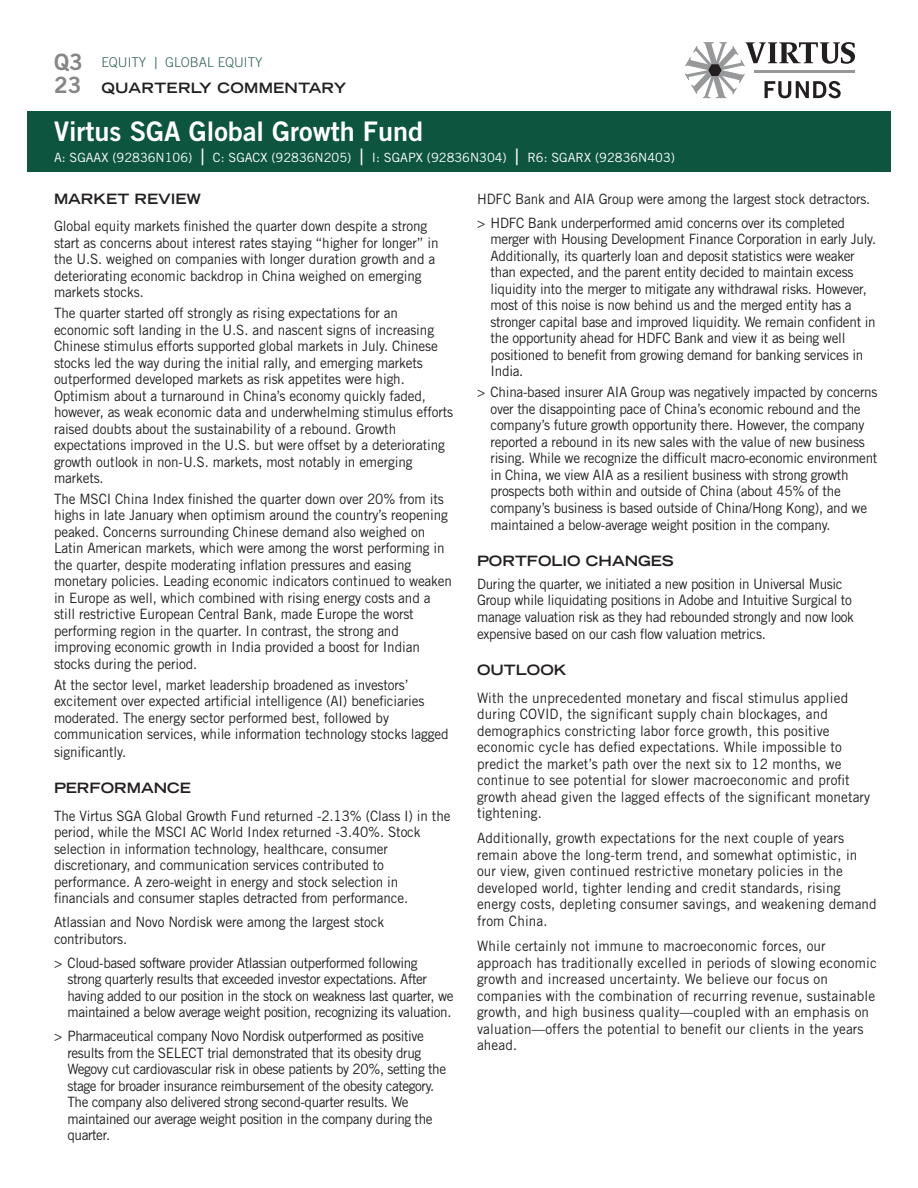
<style>
.page{position:relative;width:918px;height:1188px;background:#fff}
.page>*{position:absolute;margin:0;border:0;box-sizing:border-box;transform-origin:0 0}
.t1{font:27px "Trade Gothic LT Std Bd 2";color:#fff}
.t2{font:22.5px/22.5px "Trade Gothic LT Std Bd 2";color:#868686}
.t3{font:14.25px/16.5px "Trade Gothic LT Std";letter-spacing:-.01em;color:#231f20;scale:.95 1}
.t4{font:14.25px/16.5px "Trade Gothic LT Std";letter-spacing:.01em;color:#231f20;scale:.95 1}
.t5{font:14.25px/16.5px "Trade Gothic LT Std";letter-spacing:-.03em;color:#231f20;scale:.95 1}
.t6{font:700 expanded 14.25px "Trade Gothic LH";color:#231f20}
.t7{font:700 expanded 14.25px "Trade Gothic LH";letter-spacing:.02em;color:#231f20}
.t8{font:300 13.5px "Trade Gothic LT Std";color:#346552}
.t9{font:12.75px "Trade Gothic LT Std";color:#fff}
.s1{font-size:16.5px}
.s2{font-size:22.5px}
</style>
<div class="page">
<div style="left:27px;top:111px;width:864px;height:61px;background:#0d553f"></div>
<svg style="left:685px;top:42px;width:170px;height:56px"></svg>
<h2 class="t2" style="left:54px;top:51px;width:30px">Q3<br>23</h2>
<p class="t8" style="left:101px;top:55px;width:163px">EQUITY <span class="s1">|</span> GLOBAL EQUITY</p>
<p class="t7" style="left:101px;top:78px;width:246px">QUARTERLY COMMENTARY</p>
<h1 class="t1" style="left:54px;top:115px;width:371px">Virtus SGA Global Growth Fund</h1>
<p class="t9" style="left:54px;top:150px;width:623px">A: SGAAX (92836N106) <span class="s2">|</span> C: SGACX (92836N205) <span class="s2">|</span> I: SGAPX (92836N304) <span class="s2">|</span> R6: SGARX (92836N403)</p>
<p class="t6" style="left:54px;top:189px;width:149px">MARKET REVIEW</p>
<p class="t3" style="left:54px;top:218px;width:407px">Global equity markets finished the quarter down despite a strong start as concerns about interest rates staying “higher for longer” in the U.S. weighed on companies with longer duration growth and a deteriorating economic backdrop in China weighed on emerging markets stocks.</p>
<p class="t3" style="left:54px;top:305px;width:422px">The quarter started off strongly as rising expectations for an economic soft landing in the U.S. and nascent signs of increasing Chinese stimulus efforts supported global markets in July. Chinese stocks led the way during the initial rally, and emerging markets outperformed developed markets as risk appetites were high.<br>Optimism about a turnaround in China’s economy quickly faded, however, as weak economic data and underwhelming stimulus efforts raised doubts about the sustainability of a rebound. Growth expectations improved in the U.S. but were offset by a deteriorating growth outlook in non-U.S. markets, most notably in emerging markets.</p>
<p class="t3" style="left:54px;top:490px;width:421px">The MSCI China Index finished the quarter down over 20% from its highs in late January when optimism around the country’s reopening peaked. Concerns surrounding Chinese demand also weighed on Latin American markets, which were among the worst performing in the quarter, despite moderating inflation pressures and easing monetary policies. Leading economic indicators continued to weaken in Europe as well, which combined with rising energy costs and a still restrictive European Central Bank, made Europe the worst performing region in the quarter. In contrast, the strong and improving economic growth in India provided a boost for Indian stocks during the period.</p>
<p class="t3" style="left:54px;top:676px;width:417px">At the sector level, market leadership broadened as investors’ excitement over expected artificial intelligence (AI) beneficiaries moderated. The energy sector performed best, followed by communication services, while information technology stocks lagged significantly.</p>
<p class="t6" style="left:54px;top:779px;width:138px">PERFORMANCE</p>
<p class="t3" style="left:54px;top:807px;width:419px">The Virtus SGA Global Growth Fund returned -2.13% (Class I) in the period, while the MSCI AC World Index returned -3.40%. Stock selection in information technology, healthcare, consumer discretionary, and communication services contributed to performance. A zero-weight in energy and stock selection in financials and consumer staples detracted from performance.</p>
<p class="t3" style="left:54px;top:914px;width:349px">Atlassian and Novo Nordisk were among the largest stock contributors.</p>
<p class="t5" style="left:67px;top:954px;width:408px;text-indent:-13px">&gt; Cloud-based software provider Atlassian outperformed following strong quarterly results that exceeded investor expectations. After having added to our position in the stock on weakness last quarter, we maintained a below average weight position, recognizing its valuation.</p>
<p class="t5" style="left:67px;top:1028px;width:400px;text-indent:-13px">&gt; Pharmaceutical company Novo Nordisk outperformed as positive results from the SELECT trial demonstrated that its obesity drug Wegovy cut cardiovascular risk in obese patients by 20%, setting the stage for broader insurance reimbursement of the obesity category.<br>The company also delivered strong second-quarter results. We maintained our average weight position in the company during the quarter.</p>
<p class="t3" style="left:477px;top:186px;width:416px;line-height:24px">HDFC Bank and AIA Group were among the largest stock detractors. &gt; HDFC Bank underperformed amid concerns over its completed</p>
<p class="t3" style="left:491px;top:231px;width:407px">merger with Housing Development Finance Corporation in early July.<br>Additionally, its quarterly loan and deposit statistics were weaker than expected, and the parent entity decided to maintain excess liquidity into the merger to mitigate any withdrawal risks. However, most of this noise is now behind us and the merged entity has a stronger capital base and improved liquidity. We remain confident in the opportunity ahead for HDFC Bank and view it as being well positioned to benefit from growing demand for banking services in India.</p>
<p class="t3" style="left:491px;top:383px;width:409px;text-indent:-13px">&gt; China-based insurer AIA Group was negatively impacted by concerns over the disappointing pace of China’s economic rebound and the company’s future growth opportunity there. However, the company reported a rebound in its new sales with the value of new business rising. While we recognize the difficult macro-economic environment in China, we view AIA as a resilient business with strong growth prospects both within and outside of China (about 45% of the company’s business is based outside of China/Hong Kong), and we maintained a below-average weight position in the company.</p>
<p class="t6" style="left:477px;top:551px;width:198px">PORTFOLIO CHANGES</p>
<p class="t3" style="left:477px;top:575px;width:398px">During the quarter, we initiated a new position in Universal Music Group while liquidating positions in Adobe and Intuitive Surgical to manage valuation risk as they had rebounded strongly and now look expensive based on our cash flow valuation metrics.</p>
<p class="t6" style="left:477px;top:661px;width:91px">OUTLOOK</p>
<p class="t4" style="left:477px;top:689px;width:415px">With the unprecedented monetary and fiscal stimulus applied during COVID, the significant supply chain blockages, and demographics constricting labor force growth, this positive economic cycle has defied expectations. While impossible to predict the market’s path over the next six to 12 months, we continue to see potential for slower macroeconomic and profit growth ahead given the lagged effects of the significant monetary tightening.</p>
<p class="t4" style="left:477px;top:830px;width:422px">Additionally, growth expectations for the next couple of years remain above the long-term trend, and somewhat optimistic, in our view, given continued restrictive monetary policies in the developed world, tighter lending and credit standards, rising energy costs, depleting consumer savings, and weakening demand from China.</p>
<p class="t4" style="left:477px;top:938px;width:422px">While certainly not immune to macroeconomic forces, our approach has traditionally excelled in periods of slowing economic growth and increased uncertainty. We believe our focus on companies with the combination of recurring revenue, sustainable growth, and high business quality—coupled with an emphasis on valuation—offers the potential to benefit our clients in the years ahead.</p>
</div>
